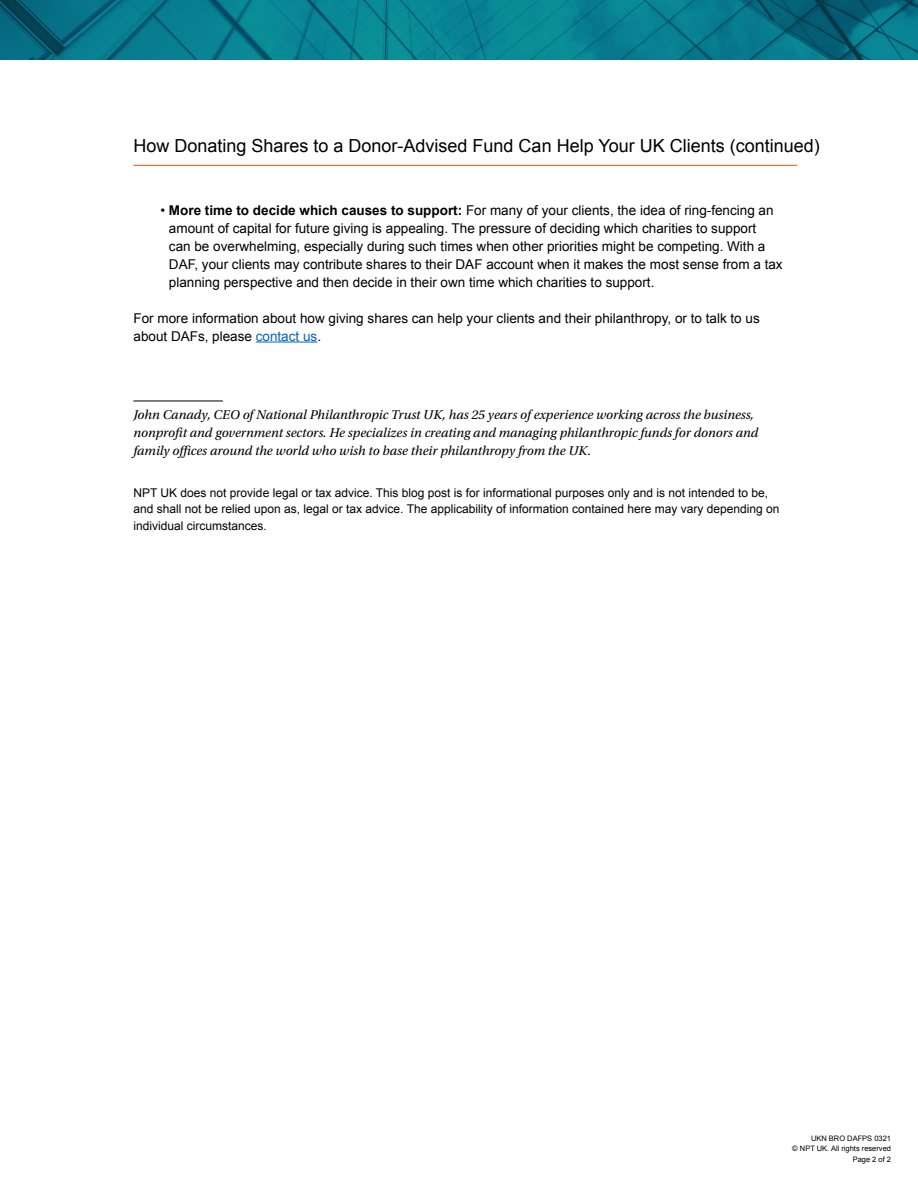
<style>
.page{position:relative;width:918px;height:1188px;background:#fff}
.page>*{position:absolute;margin:0;border:0;box-sizing:border-box;transform-origin:0 0}
.t1{font:18px "Arial";color:#000}
.t2{font:13.5px/18px "Arial";color:#000}
.t3{font:italic 13.5px/18px "Utopia Std";color:#000}
.t4{font:12px/16.5px "Arial";color:#000}
.t5{font:7.5px/10.5px "Arial";color:#000;text-align:right}
.s1{font-weight:700}
.s2{color:#0563c1}
</style>
<div class="page">
<hr style="left:256px;top:342px;width:61px;height:1px;background:#0563c1">
<hr style="left:134px;top:401px;width:89px;height:1px;background:#000">
<hr style="left:134px;top:165px;width:663px;height:1px;background:#f15623">
<img style="left:0;top:0;width:918px;height:60px">
<h1 class="t1" style="left:134px;top:134px;width:688px">How Donating Shares to a Donor-Advised Fund Can Help Your UK Clients (continued)</h1>
<p class="t2" style="left:169px;top:201px;width:615px;text-indent:-8px">• <span class="s1">More time to decide which causes to support:</span> For many of your clients, the idea of ring-fencing an amount of capital for future giving is appealing. The pressure of deciding which charities to support<br>can be overwhelming, especially during such times when other priorities might be competing. With a DAF, your clients may contribute shares to their DAF account when it makes the most sense from a tax planning perspective and then decide in their own time which charities to support.</p>
<p class="t2" style="left:134px;top:309px;width:628px">For more information about how giving shares can help your clients and their philanthropy, or to talk to us about DAFs, please <span class="s2">contact us</span>.</p>
<p class="t3" style="left:134px;top:406px;width:626px">John Canady, CEO of National Philanthropic Trust UK, has 25 years of experience working across the business, nonprofit and government sectors. He specializes in creating and managing philanthropic funds for donors and family offices around the world who wish to base their philanthropy from the UK.</p>
<p class="t4" style="left:134px;top:484px;width:648px">NPT UK does not provide legal or tax advice. This blog post is for informational purposes only and is not intended to be, and shall not be relied upon as, legal or tax advice. The applicability of information contained here may vary depending on individual circumstances.</p>
<p class="t5" style="left:792px;top:1133px;width:100px">UKN BRO DAFPS 0321<br>© NPT UK. All rights reserved<br>Page 2 of 2</p>
</div>
